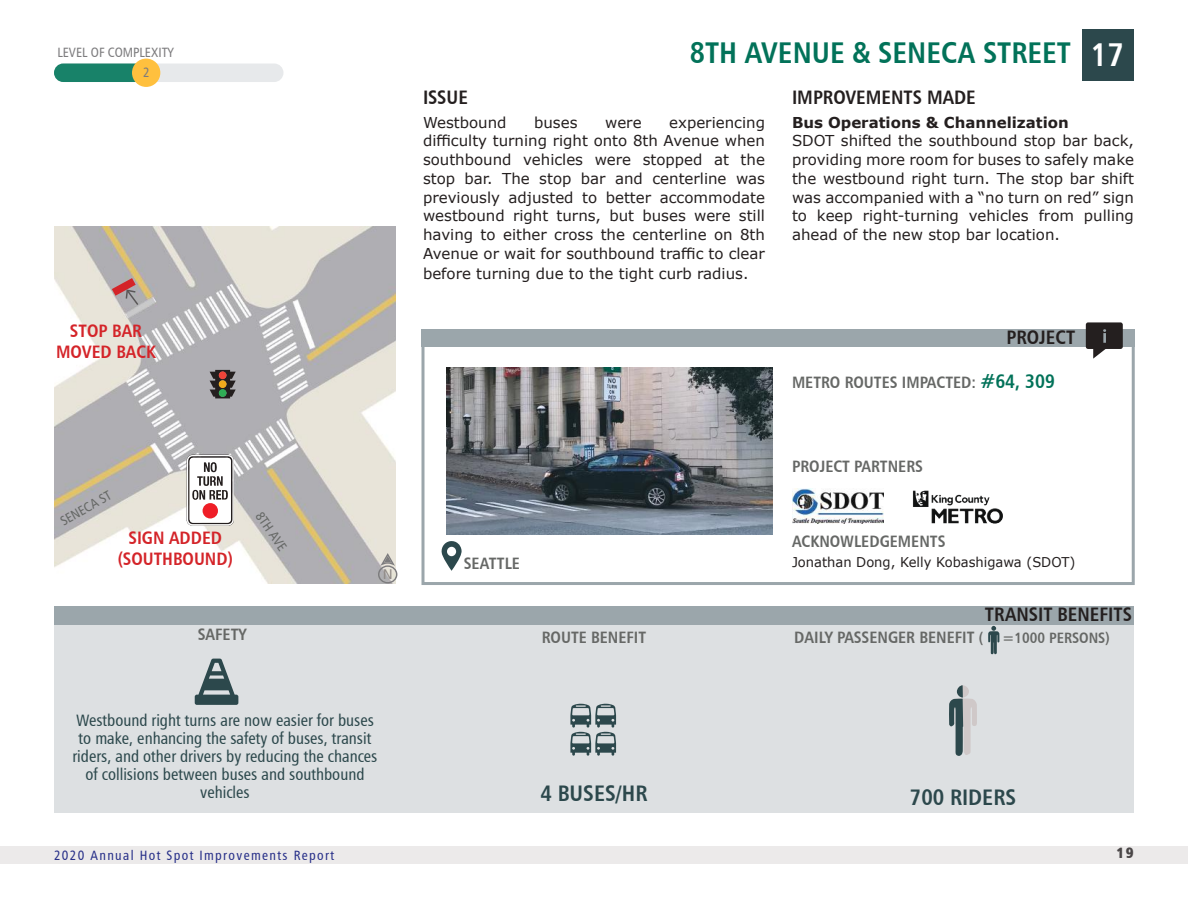
<style>
.page{position:relative;width:1188px;height:918px;background:#fff}
.page>*{position:absolute;margin:0;border:0;box-sizing:border-box;transform-origin:0 0}
.t1{font:30px "Humanist 777 BT Bold Condensed B";color:#027259}
.t2{font:22.5px "Humanist 777 BT Bold Condensed B";color:#2c484c}
.t3{font:19.5px "Humanist 777 BT Bold Condensed B";color:#241f1f}
.t4{font:18px/21px "Humanist 777 BT Bold Condensed B";color:#d42429;text-align:center}
.t5{font:16.5px/18px "Humanist 777 BT Roman Condensed B";color:#2c484c;text-align:center}
.t6{font:16.5px "Humanist 777 BT Bold Condensed B";color:#666866}
.t7{font:15px/18.8px "Verdana";color:#241f1f;text-align:justify}
.t8{font:700 15px "Verdana";color:#241f1f}
.t9{font:15px "Humanist 777 BT Bold Condensed B";color:#666866}
.t10{font:15px "Humanist 777 BT Extra Black Cond B";color:#4a4647}
.t11{font:14.25px "Humanist 777 BT Roman Condensed B";color:#908a86;scale:1.16 1}
.t12{font:13.5px "Humanist 777 BT Roman Condensed B";letter-spacing:.1em;color:#283089}
.t13{font:13.5px "Verdana";color:#241f1f}
.t14{font:13.5px "Humanist 777 BT Roman Condensed B";color:#7d7c7e}
.t15{font:13.5px "Humanist 777 BT Roman Condensed B";color:#666866}
.s1{color:#fff}
.s2{font-size:33px;color:#fff}
.s3{font-size:19.5px;color:#027259}
.s4{font-size:15px}
</style>
<div class="page">
<div style="left:54px;top:610px;width:1080px;height:203px;background:#dde0e2"></div>
<div style="left:54px;top:606px;width:1080px;height:18px;background:#9ba6ab"></div>
<div style="left:422px;top:329px;width:713px;height:18px;background:#9ba6ab"></div>
<div style="left:0;top:846px;width:1188px;height:18px;background:#eceaea"></div>
<div style="left:422px;top:334px;width:713px;height:251px;border:3px solid #9ba6ab"></div>
<div style="left:1082px;top:29px;width:52px;height:52px;background:#2c484c"></div>
<svg style="left:441px;top:541px;width:21px;height:30px"></svg>
<div style="left:1007px;top:329px;width:128px;height:18px;background:#9ba6ab"></div>
<svg style="left:1086px;top:322px;width:37px;height:37px"></svg>
<svg style="left:988px;top:626px;width:11px;height:28px"></svg>
<div style="left:54px;top:64px;width:230px;height:18px;background:#e7e9eb;border-radius:9px"></div>
<div style="left:54px;top:64px;width:92px;height:18px;background:#188269;border-radius:9px"></div>
<div style="left:132px;top:59px;width:28px;height:28px;background:#ffc03e;border-radius:50%"></div>
<img style="left:447px;top:368px;width:326px;height:166px">
<img style="left:54px;top:227px;width:342px;height:356px">
<svg style="left:378px;top:553px;width:19px;height:30px"></svg>
<svg style="left:210px;top:370px;width:26px;height:28px"></svg>
<div style="left:219px;top:371px;width:8px;height:8px;background:#ef4439;border-radius:50%"></div>
<div style="left:219px;top:380px;width:8px;height:8px;background:#f0aa1c;border-radius:50%"></div>
<div style="left:219px;top:389px;width:8px;height:8px;background:#2fad55;border-radius:50%"></div>
<img style="left:793px;top:488px;width:90px;height:36px">
<img style="left:912px;top:490px;width:91px;height:34px">
<svg style="left:195px;top:659px;width:43px;height:46px"></svg>
<svg style="left:949px;top:685px;width:28px;height:71px"></svg>
<svg style="left:570px;top:704px;width:46px;height:52px"></svg>
<svg style="left:187px;top:455px;width:47px;height:71px"></svg>
<svg style="left:112px;top:278px;width:44px;height:40px;background:#bda8a3"></svg>
<p class="t14" style="left:57px;top:44px;width:118px">LEVEL OF COMPLEXITY</p>
<h1 class="t1" style="left:629px;top:34px;width:497px"><span class="s1">40.</span> 8TH AVENUE &amp; SENECA STREET <span class="s2">17</span></h1>
<p class="t14" style="left:143px;top:64px;width:8px">2</p>
<p class="t4" style="left:56px;top:320px;width:101px">STOP BAR<br>MOVED BACK</p>
<p class="t15" style="left:57px;top:514px;width:58px;rotate:-29deg">SENECA ST</p>
<p class="t4" style="left:118px;top:527px;width:117px">SIGN ADDED (SOUTHBOUND)</p>
<p class="t15" style="left:266px;top:508px;width:45px;rotate:55deg">8TH AVE</p>
<p class="t6" style="left:198px;top:624px;width:51px">SAFETY</p>
<p class="t11" style="left:383px;top:565px;width:10px">N</p>
<p class="t5" style="left:73px;top:711px;width:306px">Westbound right turns are now easier for buses to make, enhancing the safety of buses, transit riders, and other drivers by reducing the chances of collisions between buses and southbound vehicles</p>
<h3 class="t3" style="left:423px;top:85px;width:46px">ISSUE</h3>
<p class="t7" style="left:423px;top:113px;width:85px">Westbound</p>
<p class="t7" style="left:534px;top:113px;width:45px">buses</p>
<p class="t7" style="left:605px;top:113px;width:38px">were</p>
<p class="t7" style="left:423px;top:113px;width:344px;text-indent:246px">experiencing difficulty turning right onto 8th Avenue when southbound vehicles were stopped at the stop bar. The stop bar and centerline was previously adjusted to better accommodate westbound right turns, but buses were still having to either cross the centerline on 8th Avenue or wait for southbound traffic to clear</p>
<p class="t7" style="left:423px;top:264px;width:327px">before turning due to the tight curb radius.</p>
<h3 class="t3" style="left:792px;top:85px;width:185px">IMPROVEMENTS MADE</h3>
<p class="t8" style="left:792px;top:111px;width:278px">Bus Operations &amp; Channelization</p>
<p class="t7" style="left:792px;top:131px;width:344px">SDOT shifted the southbound stop bar back, providing more room for buses to safely make the westbound right turn. The stop bar shift was accompanied with a “no turn on red” sign to keep right-turning vehicles from pulling ahead of the new stop bar location.</p>
<h3 class="t3" style="left:1007px;top:325px;width:70px">PROJECT</h3>
<p class="t6" style="left:792px;top:372px;width:265px">METRO ROUTES IMPACTED: <span class="s3">#64, 309</span></p>
<p class="t6" style="left:464px;top:553px;width:58px">SEATTLE</p>
<p class="t6" style="left:792px;top:456px;width:133px">PROJECT PARTNERS</p>
<p class="t6" style="left:792px;top:531px;width:155px">ACKNOWLEDGEMENTS</p>
<p class="t13" style="left:792px;top:553px;width:285px">Jonathan Dong, Kelly Kobashigawa (SDOT)</p>
<h3 class="t3" style="left:985px;top:602px;width:149px">TRANSIT BENEFITS</h3>
<p class="t6" style="left:542px;top:627px;width:106px">ROUTE BENEFIT</p>
<p class="t6" style="left:794px;top:627px;width:190px">DAILY PASSENGER BENEFIT <span class="s4">(</span></p>
<p class="t9" style="left:1002px;top:628px;width:109px">=1000 PERSONS)</p>
<h2 class="t2" style="left:541px;top:779px;width:108px">4 BUSES/HR</h2>
<h2 class="t2" style="left:910px;top:783px;width:108px">700 RIDERS</h2>
<p class="t12" style="left:54px;top:847px;width:282px">2020 Annual Hot Spot Improvements Report</p>
<p class="t10" style="left:1116px;top:843px;width:19px">19</p>
</div>
